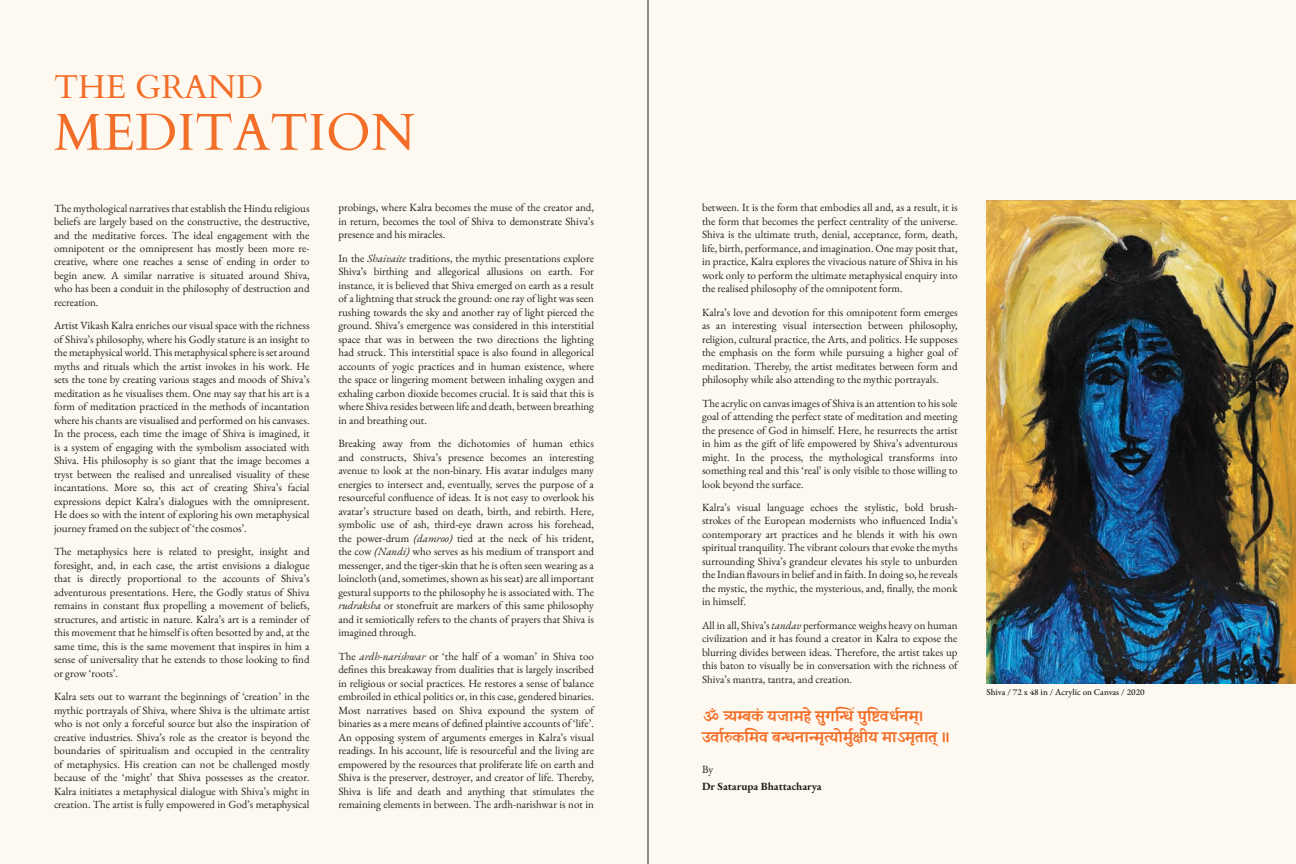
<style>
.page{position:relative;width:1296px;height:864px;background:#fef9f0}
.page>*{position:absolute;margin:0;border:0;box-sizing:border-box;transform-origin:0 0}
.t1{font:52px "Cardo";color:#f36e28}
.t2{font:33.1px "Cardo";color:#f36e28}
.t3{font:700 15.5px/21.3px "Karma";color:#f36e28}
.t4{font:11px/13.5px "EB Garamond";color:#231f20;text-align:justify}
.t5{font:700 11px "EB Garamond";color:#231f20}
.t6{font:500 9px "EB Garamond";color:#231f20}
.s1{font-style:italic}
</style>
<div class="page">
<img style="left:987px;top:200px;width:309px;height:483px">
<hr style="left:648px;top:0;width:1px;height:864px;background:#231f20">
<h2 class="t2" style="left:54px;top:60px;width:210px">THE GRAND</h2>
<h1 class="t1" style="left:54px;top:90px;width:363px">MEDITATION</h1>
<p class="t4" style="left:54px;top:201px;width:257px">The mythological narratives that establish the Hindu religious beliefs are largely based on the constructive, the destructive, and the meditative forces. The ideal engagement with the omnipotent or the omnipresent has mostly been more re&shy;creative, where one reaches a sense of ending in order to begin anew. A similar narrative is situated around Shiva, who has been a conduit in the philosophy of destruction and recreation.</p>
<p class="t4" style="left:54px;top:319px;width:257px">Artist Vikash Kalra enriches our visual space with the richness of Shiva’s philosophy, where his Godly stature is an insight to the metaphysical world. This metaphysical sphere is set around myths and rituals which the artist invokes in his work. He sets the tone by creating various stages and moods of Shiva’s meditation as he visualises them. One may say that his art is a form of meditation practiced in the methods of incantation where his chants are visualised and performed on his canvases.<br>In the process, each time the image of Shiva is imagined, it is a system of engaging with the symbolism associated with Shiva. His philosophy is so giant that the image becomes a tryst between the realised and unrealised visuality of these incantations. More so, this act of creating Shiva’s facial expressions depict Kalra’s dialogues with the omnipresent.<br>He does so with the intent of exploring his own metaphysical journey framed on the subject of ‘the cosmos’.</p>
<p class="t4" style="left:54px;top:545px;width:257px">The metaphysics here is related to presight, insight and foresight, and, in each case, the artist envisions a dialogue that is directly proportional to the accounts of Shiva’s adventurous presentations. Here, the Godly status of Shiva remains in constant flux propelling a movement of beliefs, structures, and artistic in nature. Kalra’s art is a reminder of this movement that he himself is often besotted by and, at the same time, this is the same movement that inspires in him a sense of universality that he extends to those looking to find or grow ‘roots’.</p>
<p class="t4" style="left:54px;top:690px;width:257px">Kalra sets out to warrant the beginnings of ‘creation’ in the mythic portrayals of Shiva, where Shiva is the ultimate artist who is not only a forceful source but also the inspiration of creative industries. Shiva’s role as the creator is beyond the boundaries of spiritualism and occupied in the centrality of metaphysics. His creation can not be challenged mostly because of the ‘might’ that Shiva possesses as the creator.<br>Kalra initiates a metaphysical dialogue with Shiva’s might in creation. The artist is fully empowered in God’s metaphysical</p>
<p class="t4" style="left:338px;top:201px;width:257px">probings, where Kalra becomes the muse of the creator and, in return, becomes the tool of Shiva to demonstrate Shiva’s presence and his miracles.</p>
<p class="t4" style="left:338px;top:251px;width:257px">In the <span class="s1">Shaivaite</span> traditions, the mythic presentations explore Shiva’s birthing and allegorical allusions on earth. For instance, it is believed that Shiva emerged on earth as a result of a lightning that struck the ground: one ray of light was seen rushing towards the sky and another ray of light pierced the ground. Shiva’s emergence was considered in this interstitial space that was in between the two directions the lighting had struck. This interstitial space is also found in allegorical accounts of yogic practices and in human existence, where the space or lingering moment between inhaling oxygen and exhaling carbon dioxide becomes crucial. It is said that this is where Shiva resides between life and death, between breathing in and breathing out.</p>
<p class="t4" style="left:338px;top:437px;width:257px">Breaking away from the dichotomies of human ethics and constructs, Shiva’s presence becomes an interesting avenue to look at the non-binary. His avatar indulges many energies to intersect and, eventually, serves the purpose of a resourceful confluence of ideas. It is not easy to overlook his avatar’s structure based on death, birth, and rebirth. Here, symbolic use of ash, third-eye drawn across his forehead, the power-drum <span class="s1">(damroo)</span> tied at the neck of his trident, the cow <span class="s1">(Nandi)</span> who serves as his medium of transport and messenger, and the tiger-skin that he is often seen wearing as a loincloth (and, sometimes, shown as his seat) are all important gestural supports to the philosophy he is associated with. The <span class="s1">rudraksha</span> or stonefruit are markers of this same philosophy and it semiotically refers to the chants of prayers that Shiva is imagined through.</p>
<p class="t4" style="left:338px;top:649px;width:257px">The <span class="s1">ardh-narishwar</span> or ‘the half of a woman’ in Shiva too defines this breakaway from dualities that is largely inscribed in religious or social practices. He restores a sense of balance embroiled in ethical politics or, in this case, gendered binaries.<br>Most narratives based on Shiva expound the system of binaries as a mere means of defined plaintive accounts of ‘life’.<br>An opposing system of arguments emerges in Kalra’s visual readings. In his account, life is resourceful and the living are empowered by the resources that proliferate life on earth and Shiva is the preserver, destroyer, and creator of life. Thereby, Shiva is life and death and anything that stimulates the remaining elements in between. The ardh-narishwar is not in</p>
<p class="t4" style="left:702px;top:201px;width:257px">between. It is the form that embodies all and, as a result, it is the form that becomes the perfect centrality of the universe.<br>Shiva is the ultimate truth, denial, acceptance, form, death, life, birth, performance, and imagination. One may posit that, in practice, Kalra explores the vivacious nature of Shiva in his work only to perform the ultimate metaphysical enquiry into the realised philosophy of the omnipotent form.</p>
<p class="t4" style="left:702px;top:305px;width:257px">Kalra’s love and devotion for this omnipotent form emerges as an interesting visual intersection between philosophy, religion, cultural practice, the Arts, and politics. He supposes the emphasis on the form while pursuing a higher goal of meditation. Thereby, the artist meditates between form and philosophy while also attending to the mythic portrayals.</p>
<p class="t4" style="left:702px;top:396px;width:257px">The acrylic on canvas images of Shiva is an attention to his sole goal of attending the perfect state of meditation and meeting the presence of God in himself. Here, he resurrects the artist in him as the gift of life empowered by Shiva’s adventurous might. In the process, the mythological transforms into something real and this ‘real’ is only visible to those willing to look beyond the surface.</p>
<p class="t4" style="left:702px;top:501px;width:257px">Kalra’s visual language echoes the stylistic, bold brush&shy;strokes of the European modernists who influenced India’s contemporary art practices and he blends it with his own spiritual tranquility. The vibrant colours that evoke the myths surrounding Shiva’s grandeur elevates his style to unburden the Indian flavours in belief and in faith. In doing so, he reveals the mystic, the mythic, the mysterious, and, finally, the monk in himself.</p>
<p class="t4" style="left:702px;top:618px;width:257px">All in all, Shiva’s <span class="s1">tandav</span> performance weighs heavy on human civilization and it has found a creator in Kalra to expose the blurring divides between ideas. Therefore, the artist takes up this baton to visually be in conversation with the richness of Shiva’s mantra, tantra, and creation.</p>
<h3 class="t3" style="left:702px;top:705px;width:250px">ॐ त्र्यम्बकं यजामहेसुगन्धिं पुष्टिवर्धनम्। उर्वारुकमिव बन्धनान्मृत्योर्मु क्षीय माऽमृतात्॥</h3>
<p class="t4" style="left:702px;top:762px;width:13px">By</p>
<p class="t5" style="left:702px;top:780px;width:121px">Dr Satarupa Bhattacharya</p>
<p class="t6" style="left:986px;top:686px;width:160px">Shiva / 72 x 48 in / Acrylic on Canvas / 2020</p>
</div>
